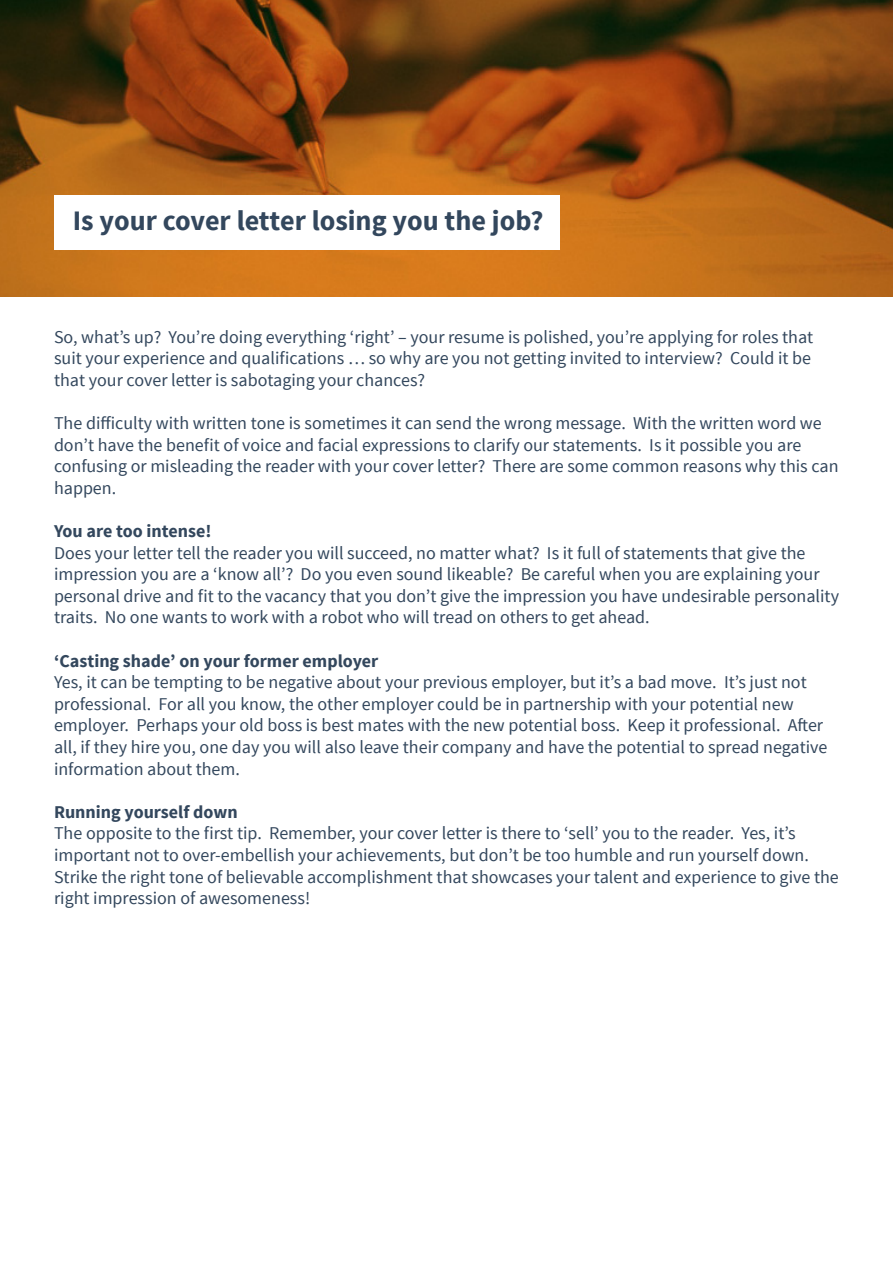
<style>
.page{position:relative;width:893px;height:1263px;background:#fff}
.page>*{position:absolute;margin:0;border:0;box-sizing:border-box;transform-origin:0 0}
.t1{font:700 28.2px "Source Sans Pro";color:#33475d}
.t2{font:18px/21.6px "Source Sans Pro";color:#33475d}
.t3{font:700 18px "Source Sans Pro";color:#33475d}
</style>
<div class="page">
<img style="left:0;top:0;width:893px;height:296px">
<div style="left:54px;top:195px;width:506px;height:54px;background:#fff"></div>
<p class="t1" style="left:73px;top:202px;width:472px">Is your cover letter losing you the job?</p>
<p class="t2" style="left:54px;top:326px;width:761px">So, what’s up? You’re doing everything ‘right’ – your resume is polished, you’re applying for roles that suit your experience and qualifications … so why are you not getting invited to interview? Could it be that your cover letter is sabotaging your chances?</p>
<p class="t2" style="left:54px;top:412px;width:786px">The difficulty with written tone is sometimes it can send the wrong message. With the written word we don’t have the benefit of voice and facial expressions to clarify our statements. Is it possible you are confusing or misleading the reader with your cover letter? There are some common reasons why this can happen.</p>
<p class="t3" style="left:54px;top:519px;width:159px">You are too intense!</p>
<p class="t2" style="left:54px;top:542px;width:786px">Does your letter tell the reader you will succeed, no matter what? Is it full of statements that give the impression you are a ‘know all’? Do you even sound likeable? Be careful when you are explaining your personal drive and fit to the vacancy that you don’t give the impression you have undesirable personality traits. No one wants to work with a robot who will tread on others to get ahead.</p>
<p class="t3" style="left:54px;top:649px;width:326px">‘Casting shade’ on your former employer</p>
<p class="t2" style="left:54px;top:672px;width:775px">Yes, it can be tempting to be negative about your previous employer, but it’s a bad move. It’s just not professional. For all you know, the other employer could be in partnership with your potential new employer. Perhaps your old boss is best mates with the new potential boss. Keep it professional. After all, if they hire you, one day you will also leave their company and have the potential to spread negative information about them.</p>
<p class="t3" style="left:54px;top:800px;width:185px">Running yourself down</p>
<p class="t2" style="left:54px;top:823px;width:786px">The opposite to the first tip. Remember, your cover letter is there to ‘sell’ you to the reader. Yes, it’s important not to over-embellish your achievements, but don’t be too humble and run yourself down.<br>Strike the right tone of believable accomplishment that showcases your talent and experience to give the right impression of awesomeness!</p>
</div>
